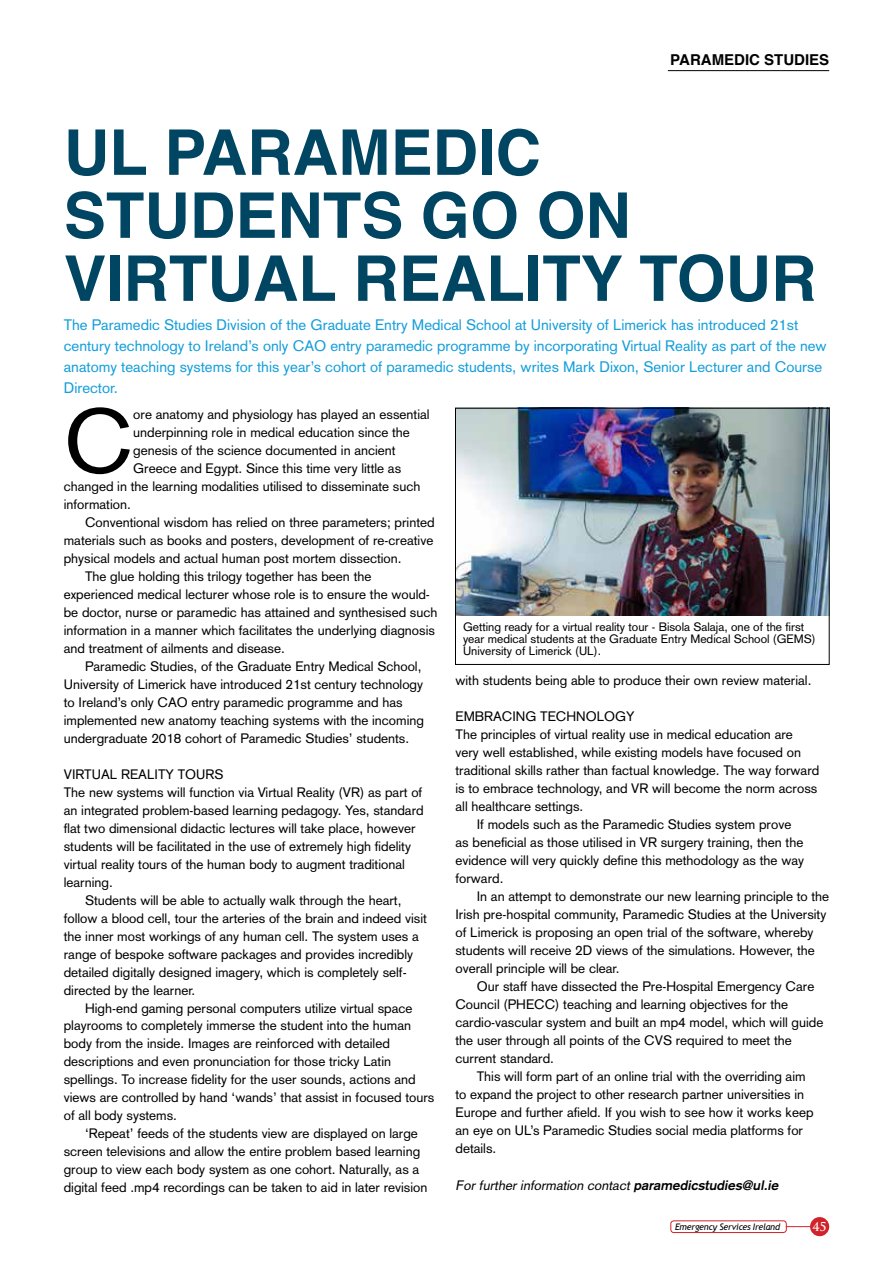
<style>
.page{position:relative;width:893px;height:1263px;background:#fff}
.page>*{position:absolute;margin:0;border:0;box-sizing:border-box;transform-origin:0 0}
.t1{font:89.4px "Akzidenz Grotesk";color:#000}
.t2{font:700 63px/63px "Helvetica";color:#004663}
.t3{font:15px/21px "Akzidenz Grotesk";color:#149eda}
.t4{font:700 15px "Helvetica";color:#000}
.t5{font:13.5px "Akzidenz Grotesk";color:#000}
.t6{font:italic 13.5px "Akzidenz Grotesk";color:#000}
.t7{font:12px/12px "Akzidenz Grotesk";color:#000}
.t8{font:700 12px "Trajan Pro";color:#fff}
.t9{font:italic 9px "Trebuchet MS";letter-spacing:-.025em;color:#000}
.s1{font-weight:700}
</style>
<div class="page">
<div style="left:810px;top:1217px;width:19px;height:19px;background:#d2232a;border-radius:50%"></div>
<svg style="left:787px;top:1226px;width:23px;height:1px"></svg>
<div style="left:670px;top:1220px;width:117px;height:13px;border:1px solid #d2232a;border-radius:3px"></div>
<hr style="left:668px;top:70px;width:161px;height:1px;background:#000">
<img style="left:457px;top:410px;width:370px;height:206px">
<div style="left:455px;top:408px;width:374px;height:257px;border:1px solid #000"></div>
<p class="t4" style="left:670px;top:48px;width:160px">PARAMEDIC STUDIES</p>
<h2 class="t2" style="left:64px;top:122px;width:754px">UL PARAMEDIC<br>STUDENTS GO ON<br>VIRTUAL REALITY TOUR</h2>
<p class="t3" style="left:64px;top:314px;width:764px">The Paramedic Studies Division of the Graduate Entry Medical School at University of Limerick has introduced 21st century technology to Ireland’s only CAO entry paramedic programme by incorporating Virtual Reality as part of the new anatomy teaching systems for this year’s cohort of paramedic students, writes Mark Dixon, Senior Lecturer and Course Director.</p>
<h1 class="t1" style="left:64px;top:389px;width:71px">C</h1>
<p class="t5" style="left:133px;top:406px;width:298px">ore anatomy and physiology has played an essential</p>
<p class="t5" style="left:133px;top:424px;width:278px">underpinning role in medical education since the</p>
<p class="t5" style="left:133px;top:442px;width:264px">genesis of the science documented in ancient</p>
<p class="t5" style="left:133px;top:460px;width:269px">Greece and Egypt. Since this time very little as</p>
<p class="t5" style="left:64px;top:478px;width:358px">changed in the learning modalities utilised to disseminate such</p>
<p class="t5" style="left:64px;top:496px;width:69px">information.</p>
<p class="t5" style="left:85px;top:514px;width:351px">Conventional wisdom has relied on three parameters; printed</p>
<p class="t5" style="left:64px;top:532px;width:371px">materials such as books and posters, development of re-creative</p>
<p class="t5" style="left:64px;top:550px;width:339px">physical models and actual human post mortem dissection.</p>
<p class="t5" style="left:85px;top:568px;width:288px">The glue holding this trilogy together has been the</p>
<p class="t5" style="left:64px;top:586px;width:368px">experienced medical lecturer whose role is to ensure the would-</p>
<p class="t5" style="left:64px;top:604px;width:375px">be doctor, nurse or paramedic has attained and synthesised such</p>
<p class="t5" style="left:64px;top:622px;width:373px">information in a manner which facilitates the underlying diagnosis</p>
<p class="t5" style="left:64px;top:640px;width:223px">and treatment of ailments and disease.</p>
<p class="t5" style="left:85px;top:658px;width:338px">Paramedic Studies, of the Graduate Entry Medical School,</p>
<p class="t5" style="left:64px;top:676px;width:361px">University of Limerick have introduced 21st century technology</p>
<p class="t5" style="left:64px;top:694px;width:340px">to Ireland’s only CAO entry paramedic programme and has</p>
<p class="t5" style="left:64px;top:712px;width:362px">implemented new anatomy teaching systems with the incoming</p>
<p class="t5" style="left:64px;top:730px;width:347px">undergraduate 2018 cohort of Paramedic Studies’ students.</p>
<p class="t5" style="left:64px;top:766px;width:161px">VIRTUAL REALITY TOURS</p>
<p class="t5" style="left:64px;top:784px;width:360px">The new systems will function via Virtual Reality (VR) as part of</p>
<p class="t5" style="left:64px;top:802px;width:361px">an integrated problem-based learning pedagogy. Yes, standard</p>
<p class="t5" style="left:64px;top:820px;width:353px">flat two dimensional didactic lectures will take place, however</p>
<p class="t5" style="left:64px;top:838px;width:349px">students will be facilitated in the use of extremely high fidelity</p>
<p class="t5" style="left:64px;top:856px;width:343px">virtual reality tours of the human body to augment traditional</p>
<p class="t5" style="left:64px;top:874px;width:51px">learning.</p>
<p class="t5" style="left:85px;top:892px;width:318px">Students will be able to actually walk through the heart,</p>
<p class="t5" style="left:64px;top:910px;width:365px">follow a blood cell, tour the arteries of the brain and indeed visit</p>
<p class="t5" style="left:64px;top:928px;width:357px">the inner most workings of any human cell. The system uses a</p>
<p class="t5" style="left:64px;top:946px;width:351px">range of bespoke software packages and provides incredibly</p>
<p class="t5" style="left:64px;top:964px;width:344px">detailed digitally designed imagery, which is completely self-</p>
<p class="t5" style="left:64px;top:982px;width:133px">directed by the learner.</p>
<p class="t5" style="left:85px;top:1000px;width:329px">High-end gaming personal computers utilize virtual space</p>
<p class="t5" style="left:64px;top:1018px;width:349px">playrooms to completely immerse the student into the human</p>
<p class="t5" style="left:64px;top:1036px;width:328px">body from the inside. Images are reinforced with detailed</p>
<p class="t5" style="left:64px;top:1054px;width:329px">descriptions and even pronunciation for those tricky Latin</p>
<p class="t5" style="left:64px;top:1072px;width:353px">spellings. To increase fidelity for the user sounds, actions and</p>
<p class="t5" style="left:64px;top:1090px;width:372px">views are controlled by hand ‘wands’ that assist in focused tours</p>
<p class="t5" style="left:64px;top:1108px;width:115px">of all body systems.</p>
<p class="t5" style="left:85px;top:1126px;width:334px">‘Repeat’ feeds of the students view are displayed on large</p>
<p class="t5" style="left:64px;top:1144px;width:358px">screen televisions and allow the entire problem based learning</p>
<p class="t5" style="left:64px;top:1162px;width:357px">group to view each body system as one cohort. Naturally, as a</p>
<p class="t5" style="left:64px;top:1180px;width:365px">digital feed .mp4 recordings can be taken to aid in later revision</p>
<p class="t7" style="left:463px;top:621px;width:354px">Getting ready for a virtual reality tour - Bisola Salaja, one of the first year medical students at the Graduate Entry Medical School (GEMS)<br>University of Limerick (UL).</p>
<p class="t5" style="left:455px;top:673px;width:357px">with students being able to produce their own review material.</p>
<p class="t5" style="left:455px;top:709px;width:181px">EMBRACING TECHNOLOGY</p>
<p class="t5" style="left:455px;top:727px;width:339px">The principles of virtual reality use in medical education are</p>
<p class="t5" style="left:455px;top:745px;width:347px">very well established, while existing models have focused on</p>
<p class="t5" style="left:455px;top:763px;width:365px">traditional skills rather than factual knowledge. The way forward</p>
<p class="t5" style="left:455px;top:781px;width:363px">is to embrace technology, and VR will become the norm across</p>
<p class="t5" style="left:455px;top:799px;width:129px">all healthcare settings.</p>
<p class="t5" style="left:477px;top:817px;width:316px">If models such as the Paramedic Studies system prove</p>
<p class="t5" style="left:455px;top:835px;width:349px">as beneficial as those utilised in VR surgery training, then the</p>
<p class="t5" style="left:455px;top:853px;width:350px">evidence will very quickly define this methodology as the way</p>
<p class="t5" style="left:455px;top:871px;width:49px">forward.</p>
<p class="t5" style="left:477px;top:889px;width:354px">In an attempt to demonstrate our new learning principle to the</p>
<p class="t5" style="left:455px;top:907px;width:372px">Irish pre-hospital community, Paramedic Studies at the University</p>
<p class="t5" style="left:455px;top:925px;width:360px">of Limerick is proposing an open trial of the software, whereby</p>
<p class="t5" style="left:455px;top:943px;width:361px">students will receive 2D views of the simulations. However, the</p>
<p class="t5" style="left:455px;top:961px;width:166px">overall principle will be clear.</p>
<p class="t5" style="left:477px;top:979px;width:339px">Our staff have dissected the Pre-Hospital Emergency Care</p>
<p class="t5" style="left:455px;top:997px;width:334px">Council (PHECC) teaching and learning objectives for the</p>
<p class="t5" style="left:455px;top:1015px;width:369px">cardio-vascular system and built an mp4 model, which will guide</p>
<p class="t5" style="left:455px;top:1033px;width:338px">the user through all points of the CVS required to meet the</p>
<p class="t5" style="left:455px;top:1051px;width:100px">current standard.</p>
<p class="t5" style="left:477px;top:1069px;width:330px">This will form part of an online trial with the overriding aim</p>
<p class="t5" style="left:455px;top:1087px;width:350px">to expand the project to other research partner universities in</p>
<p class="t5" style="left:455px;top:1105px;width:360px">Europe and further afield. If you wish to see how it works keep</p>
<p class="t5" style="left:455px;top:1123px;width:349px">an eye on UL’s Paramedic Studies social media platforms for</p>
<p class="t5" style="left:455px;top:1141px;width:42px">details.</p>
<p class="t6" style="left:455px;top:1177px;width:327px">For further information contact <span class="s1">paramedicstudies@ul.ie</span></p>
<p class="t9" style="left:675px;top:1221px;width:107px">Emergency Services Ireland</p>
<p class="t8" style="left:812px;top:1219px;width:16px">45</p>
</div>
